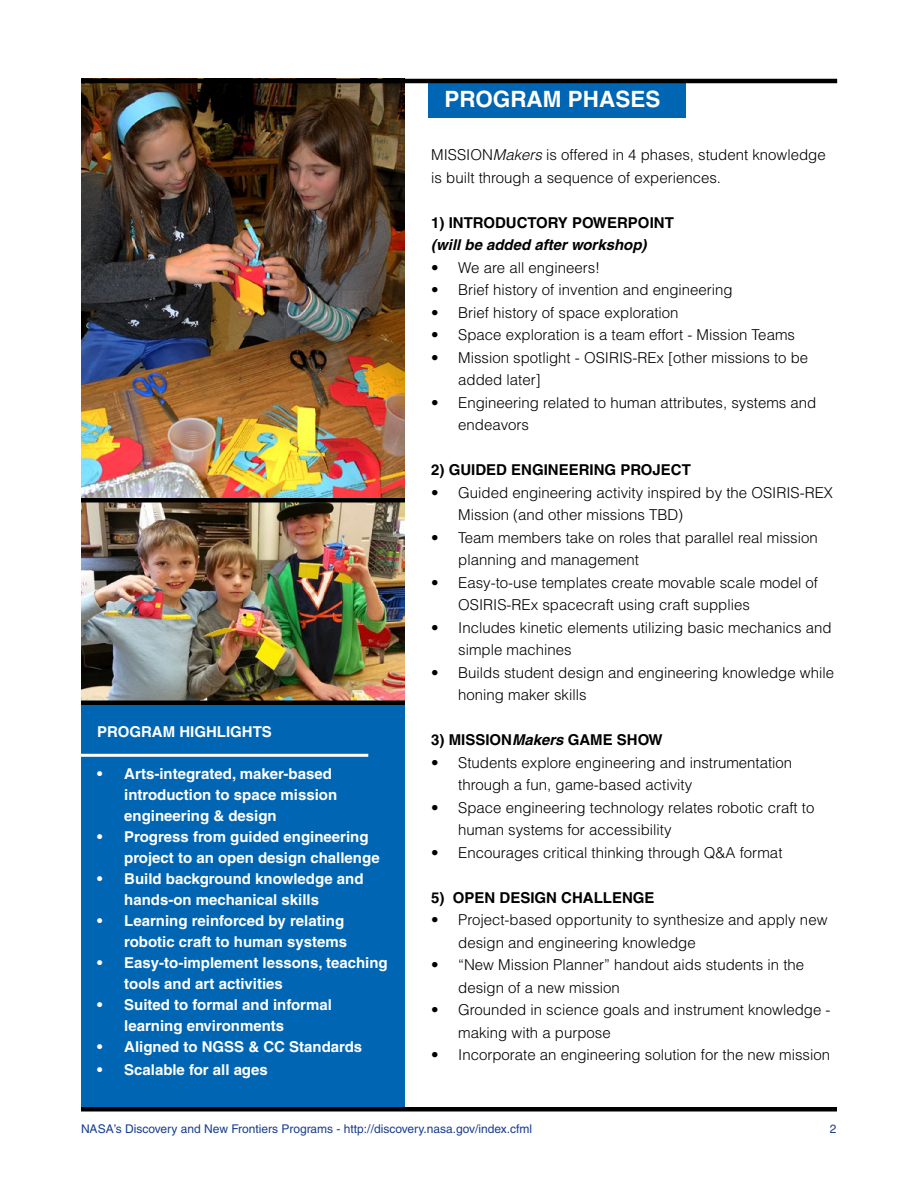
<style>
.page{position:relative;width:918px;height:1188px;background:#fff}
.page>*{position:absolute;margin:0;border:0;box-sizing:border-box;transform-origin:0 0}
.t1{font:700 22.5px "Helvetica";color:#fff}
.t2{font:300 15px/22.5px "Helvetica";color:#000}
.t3{font:700 15px/21px "Helvetica";color:#fff}
.t4{font:700 15px "Helvetica";color:#000}
.t5{font:italic 700 15px "Helvetica";color:#000}
.t6{font:12px "Helvetica";color:#183d8f}
.s1{font-style:italic}
</style>
<div class="page">
<img style="left:81px;top:83px;width:324px;height:617px">
<div style="left:81px;top:703px;width:324px;height:407px;background:#0066b3"></div>
<hr style="left:81px;top:498px;width:324px;height:4px;background:#000">
<div style="left:428px;top:81px;width:258px;height:37px;background:#0066b3"></div>
<hr style="left:81px;top:79px;width:756px;height:4px;background:#000">
<hr style="left:81px;top:754px;width:287px;height:3px;background:#fff">
<div style="left:81px;top:1107px;width:756px;height:5px;background:#000"></div>
<div style="left:81px;top:700px;width:324px;height:5px;background:#000"></div>
<p class="t3" style="left:97px;top:721px;width:176px">PROGRAM HIGHLIGHTS</p>
<p class="t3" style="left:124px;top:763px;width:215px;text-indent:-27px">• Arts-integrated, maker-based introduction to space mission engineering &amp; design</p>
<p class="t3" style="left:124px;top:826px;width:257px;text-indent:-27px">• Progress from guided engineering project to an open design challenge</p>
<p class="t3" style="left:124px;top:868px;width:241px;text-indent:-27px">• Build background knowledge and hands-on mechanical skills</p>
<p class="t3" style="left:97px;top:910px;width:252px;text-align:right">• Learning reinforced by relating robotic craft to human systems</p>
<p class="t3" style="left:124px;top:952px;width:265px;text-indent:-27px">• Easy-to-implement lessons, teaching tools and art activities</p>
<p class="t3" style="left:124px;top:994px;width:209px;text-indent:-27px">• Suited to formal and informal learning environments</p>
<p class="t3" style="left:97px;top:1036px;width:267px">• Aligned to NGSS &amp; CC Standards</p>
<p class="t3" style="left:97px;top:1059px;width:172px">• Scalable for all ages</p>
<h1 class="t1" style="left:445px;top:85px;width:217px">PROGRAM PHASES</h1>
<p class="t2" style="left:431px;top:144px;width:396px">MISSION<span class="s1">Makers</span> is offered in 4 phases, student knowledge is built through a sequence of experiences.</p>
<p class="t4" style="left:431px;top:214px;width:244px">1) INTRODUCTORY POWERPOINT</p>
<p class="t5" style="left:431px;top:236px;width:217px">(will be added after workshop)</p>
<p class="t2" style="left:431px;top:256px;width:171px">• We are all engineers!</p>
<p class="t2" style="left:431px;top:279px;width:303px">• Brief history of invention and engineering</p>
<p class="t2" style="left:431px;top:301px;width:249px">• Brief history of space exploration</p>
<p class="t2" style="left:431px;top:324px;width:365px">• Space exploration is a team effort - Mission Teams</p>
<p class="t2" style="left:458px;top:346px;width:352px;text-indent:-27px">• Mission spotlight - OSIRIS-REx [other missions to be added later]</p>
<p class="t2" style="left:458px;top:391px;width:360px;text-indent:-27px">• Engineering related to human attributes, systems and endeavors</p>
<p class="t4" style="left:431px;top:461px;width:261px">2) GUIDED ENGINEERING PROJECT</p>
<p class="t2" style="left:458px;top:481px;width:376px;text-indent:-27px">• Guided engineering activity inspired by the OSIRIS-REX<br>Mission (and other missions TBD)</p>
<p class="t2" style="left:458px;top:526px;width:361px;text-indent:-27px">• Team members take on roles that parallel real mission planning and management</p>
<p class="t2" style="left:458px;top:571px;width:361px;text-indent:-27px">• Easy-to-use templates create movable scale model of<br>OSIRIS-REx spacecraft using craft supplies</p>
<p class="t2" style="left:458px;top:616px;width:375px;text-indent:-27px">• Includes kinetic elements utilizing basic mechanics and simple machines</p>
<p class="t2" style="left:458px;top:661px;width:377px;text-indent:-27px">• Builds student design and engineering knowledge while honing maker skills</p>
<p class="t4" style="left:431px;top:731px;width:233px">3) MISSION<span class="s1">Makers</span> GAME SHOW</p>
<p class="t2" style="left:458px;top:751px;width:336px;text-indent:-27px">• Students explore engineering and instrumentation through a fun, game-based activity</p>
<p class="t2" style="left:458px;top:796px;width:358px;text-indent:-27px">• Space engineering technology relates robotic craft to human systems for accessibility</p>
<p class="t2" style="left:431px;top:841px;width:353px">• Encourages critical thinking through Q&amp;A format</p>
<p class="t4" style="left:431px;top:889px;width:225px">5) OPEN DESIGN CHALLENGE</p>
<p class="t2" style="left:458px;top:909px;width:371px;text-indent:-27px">• Project-based opportunity to synthesize and apply new design and engineering knowledge</p>
<p class="t2" style="left:458px;top:954px;width:347px;text-indent:-27px">• “New Mission Planner” handout aids students in the design of a new mission</p>
<p class="t2" style="left:458px;top:999px;width:374px;text-indent:-27px">• Grounded in science goals and instrument knowledge - making with a purpose</p>
<p class="t2" style="left:431px;top:1044px;width:400px">• Incorporate an engineering solution for the new mission</p>
<p class="t6" style="left:81px;top:1121px;width:453px">NASA’s Discovery and New Frontiers Programs - http://discovery.nasa.gov/index.cfml</p>
<p class="t6" style="left:830px;top:1121px;width:8px">2</p>
</div>
